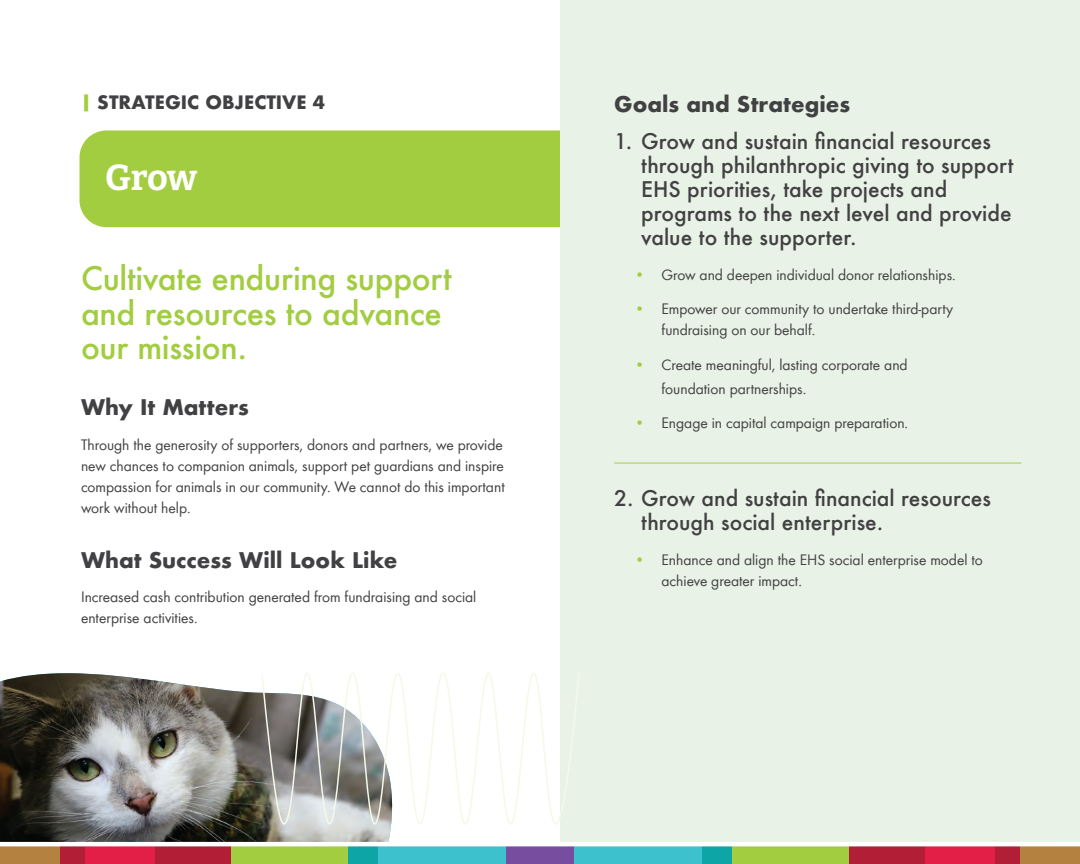
<style>
.page{position:relative;width:1080px;height:864px;background:#fff}
.page>*{position:absolute;margin:0;border:0;box-sizing:border-box;transform-origin:0 0}
.Heading_1{font:700 36px "Bitter";color:#fff}
.Intro_Large_Text{font:500 31.5px/34.5px "Futura";letter-spacing:-.01em;color:#a2cd40}
.t1{font:500 21px/24px "Futura";color:#414042}
.Subhead{font:700 21px "Futura";color:#414042}
.Subhead_Futura{font:700 21px "Futura";color:#414042}
.Eyebrow_Text{font:700 18px "Futura";color:#414042}
.Body_Copy{font:15.75px/21px "Futura Boo";color:#414042}
.Bullets{font:15.75px/21px "Futura Boo";color:#414042}
.s1{color:#a2cd40}
</style>
<div class="page">
<div style="left:79px;top:130px;width:1001px;height:97px;background:#a2cd40;border-radius:27px"></div>
<div style="left:560px;top:0;width:520px;height:843px;background:#e9f2e6"></div>
<img style="left:0;top:673px;width:391px;height:169px">
<hr style="left:614px;top:463px;width:407px;height:1px;background:#a2cd40">
<svg style="left:260px;top:672px;width:319px;height:154px"></svg>
<div style="left:60px;top:843px;width:26px;height:21px;background:#b11e36"></div>
<div style="left:85px;top:843px;width:71px;height:21px;background:#e31e47"></div>
<div style="left:4px;top:843px;width:56px;height:21px;background:#b48140"></div>
<div style="left:155px;top:843px;width:76px;height:21px;background:#b11e36"></div>
<div style="left:231px;top:843px;width:118px;height:21px;background:#a2cd40"></div>
<div style="left:349px;top:843px;width:29px;height:21px;background:#0da5a6"></div>
<div style="left:378px;top:843px;width:128px;height:21px;background:#3dc1cc"></div>
<div style="left:506px;top:843px;width:34px;height:21px;background:#764d9f"></div>
<div style="left:994px;top:843px;width:26px;height:21px;background:#b11e36"></div>
<div style="left:924px;top:843px;width:71px;height:21px;background:#e31e47"></div>
<div style="left:1020px;top:843px;width:56px;height:21px;background:#b48140"></div>
<div style="left:849px;top:843px;width:76px;height:21px;background:#b11e36"></div>
<div style="left:731px;top:843px;width:118px;height:21px;background:#a2cd40"></div>
<div style="left:702px;top:843px;width:29px;height:21px;background:#0da5a6"></div>
<div style="left:574px;top:843px;width:128px;height:21px;background:#3dc1cc"></div>
<div style="left:540px;top:843px;width:34px;height:21px;background:#764d9f"></div>
<hr style="left:0;top:842px;width:1080px;height:4px;background:#fff">
<div style="left:1053px;top:844px;width:27px;height:20px;background:#b48140"></div>
<hr style="left:1053px;top:842px;width:27px;height:4px;background:#fff">
<p class="Eyebrow_Text" style="left:81px;top:90px;width:246px"><span class="s1">|</span> STRATEGIC OBJECTIVE 4</p>
<p class="Heading_1" style="left:105px;top:148px;width:94px">Grow</p>
<p class="Intro_Large_Text" style="left:81px;top:261px;width:372px">Cultivate enduring support and resources to advance our mission.</p>
<p class="Subhead" style="left:81px;top:392px;width:169px">Why It Matters</p>
<p class="Body_Copy" style="left:81px;top:433px;width:425px">Through the generosity of supporters, donors and partners, we provide new chances to companion animals, support pet guardians and inspire compassion for animals in our community. We cannot do this important work without help.</p>
<p class="Subhead" style="left:81px;top:545px;width:318px">What Success Will Look Like</p>
<p class="Body_Copy" style="left:81px;top:586px;width:397px">Increased cash contribution generated from fundraising and social enterprise activities.</p>
<p class="Subhead_Futura" style="left:614px;top:89px;width:237px">Goals and Strategies</p>
<p class="t1" style="left:641px;top:129px;width:374px;text-indent:-27px">1. Grow and sustain financial resources through philanthropic giving to support EHS priorities, take projects and programs to the next level and provide value to the supporter.</p>
<p class="Bullets" style="left:634px;top:263px;width:323px"><span class="s1">•</span> Grow and deepen individual donor relationships.</p>
<p class="Bullets" style="left:662px;top:298px;width:293px;text-indent:-27px"><span class="s1">•</span> Empower our community to undertake third-party fundraising on our behalf.</p>
<p class="Bullets" style="left:661px;top:352px;width:248px;line-height:24px;text-indent:-27px"><span class="s1">•</span> Create meaningful, lasting corporate and foundation partnerships.</p>
<p class="Bullets" style="left:634px;top:412px;width:275px"><span class="s1">•</span> Engage in capital campaign preparation.</p>
<p class="t1" style="left:641px;top:486px;width:351px;text-indent:-27px">2. Grow and sustain financial resources through social enterprise.</p>
<p class="Bullets" style="left:662px;top:548px;width:323px;text-indent:-27px"><span class="s1">•</span> Enhance and align the EHS social enterprise model to achieve greater impact.</p>
</div>
